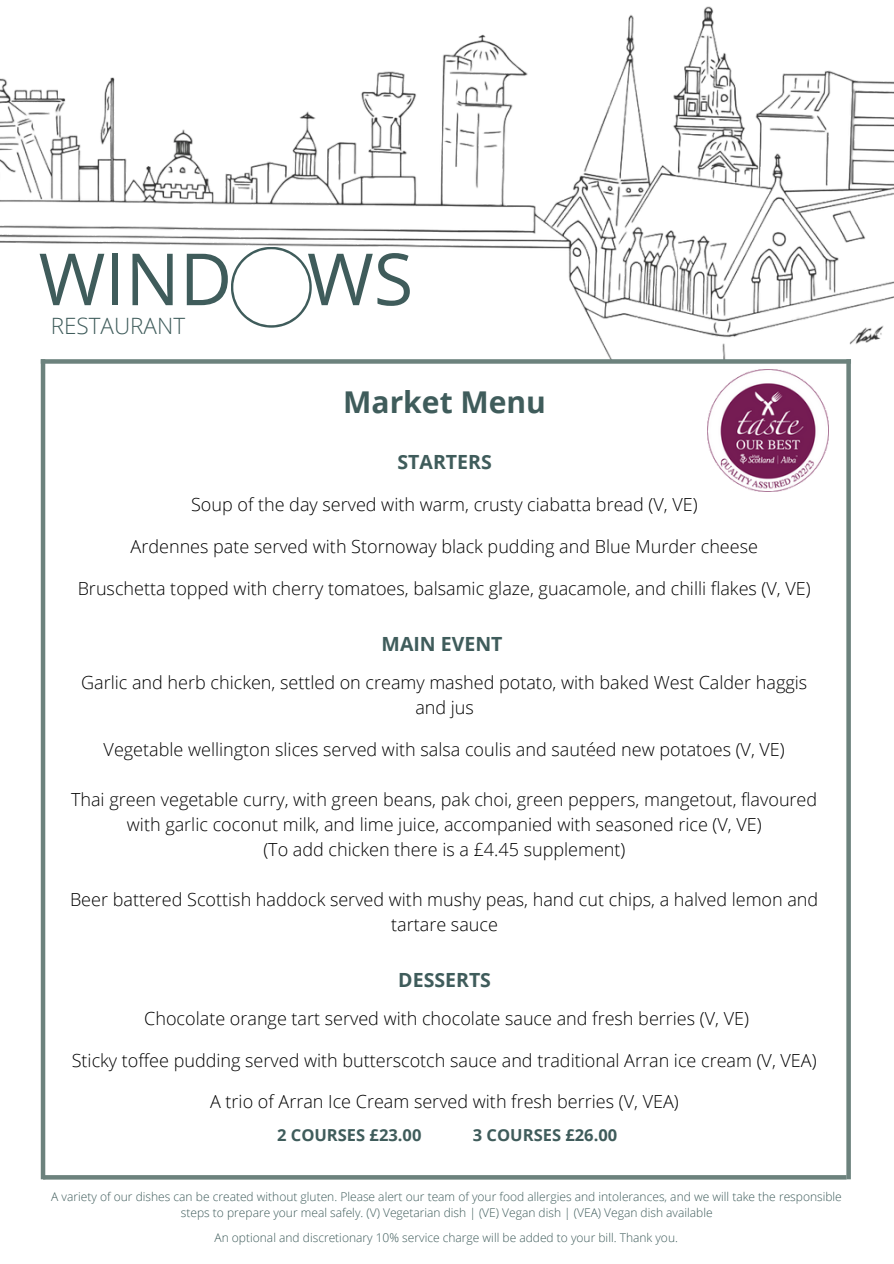
<style>
.page{position:relative;width:894px;height:1264px;background:#fff}
.page>*{position:absolute;margin:0;border:0;box-sizing:border-box;transform-origin:0 0}
.t1{font:72px "Open Sans";color:#3f5c5b}
.t2{font:700 30px "Open Sans";color:#3f5c5b}
.t3{font:300 22.5px "Open Sans";color:#3f5c5b}
.t4{font:700 19.5px "Open Sans";color:#3f5c5b}
.t5{font:300 18px/25px "Open Sans";color:#000;text-align:center}
.t6{font:700 16.5px "Open Sans";color:#3f5c5b}
.t7{font:300 12px/16px "Open Sans";color:#3f5c5b;text-align:center}
</style>
<div class="page">
<img style="left:0;top:6px;width:893px;height:354px">
<svg style="left:231px;top:247px;width:80px;height:80px"></svg>
<hr style="left:41px;top:359px;width:4px;height:820px;background:#6c827d">
<svg style="left:846px;top:364px;width:4px;height:815px;background:#798d88"></svg>
<div style="left:41px;top:359px;width:809px;height:5px;background:#6c827d"></div>
<svg style="left:45px;top:1175px;width:801px;height:4px;background:#6f8580"></svg>
<img style="left:707px;top:369px;width:121px;height:122px">
<h1 class="t1" style="left:39px;top:228px;width:376px">WIND WS</h1>
<p class="t3" style="left:51px;top:309px;width:136px">RESTAURANT</p>
<h2 class="t2" style="left:343px;top:381px;width:204px">Market Menu</h2>
<p class="t4" style="left:397px;top:448px;width:96px">STARTERS</p>
<p class="t5" style="left:191px;top:492px;width:508px">Soup of the day served with warm, crusty ciabatta bread (V, VE)</p>
<p class="t5" style="left:131px;top:533px;width:628px">Ardennes pate served with Stornoway black pudding and Blue Murder cheese</p>
<p class="t5" style="left:78px;top:575px;width:734px">Bruschetta topped with cherry tomatoes, balsamic glaze, guacamole, and chilli flakes (V, VE)</p>
<p class="t4" style="left:381px;top:630px;width:122px">MAIN EVENT</p>
<p class="t5" style="left:81px;top:669px;width:727px">Garlic and herb chicken, settled on creamy mashed potato, with baked West Calder haggis and jus</p>
<p class="t5" style="left:104px;top:736px;width:682px">Vegetable wellington slices served with salsa coulis and sautéed new potatoes (V, VE)</p>
<p class="t5" style="left:71px;top:786px;width:747px">Thai green vegetable curry, with green beans, pak choi, green peppers, mangetout, flavoured with garlic coconut milk, and lime juice, accompanied with seasoned rice (V, VE)<br>(To add chicken there is a £4.45 supplement)</p>
<p class="t5" style="left:70px;top:886px;width:749px">Beer battered Scottish haddock served with mushy peas, hand cut chips, a halved lemon and tartare sauce</p>
<p class="t4" style="left:398px;top:965px;width:94px">DESSERTS</p>
<p class="t5" style="left:144px;top:1005px;width:606px">Chocolate orange tart served with chocolate sauce and fresh berries (V, VE)</p>
<p class="t5" style="left:72px;top:1047px;width:746px">Sticky toffee pudding served with butterscotch sauce and traditional Arran ice cream (V, VEA)</p>
<p class="t5" style="left:210px;top:1088px;width:470px">A trio of Arran Ice Cream served with fresh berries (V, VEA)</p>
<p class="t6" style="left:277px;top:1122px;width:146px">2 COURSES £23.00</p>
<p class="t6" style="left:473px;top:1122px;width:146px">3 COURSES £26.00</p>
<p class="t7" style="left:51px;top:1188px;width:791px">A variety of our dishes can be created without gluten. Please alert our team of your food allergies and intolerances, and we will take the responsible steps to prepare your meal safely. (V) Vegetarian dish | (VE) Vegan dish | (VEA) Vegan dish available</p>
<p class="t7" style="left:214px;top:1229px;width:465px">An optional and discretionary 10% service charge will be added to your bill. Thank you.</p>
</div>
